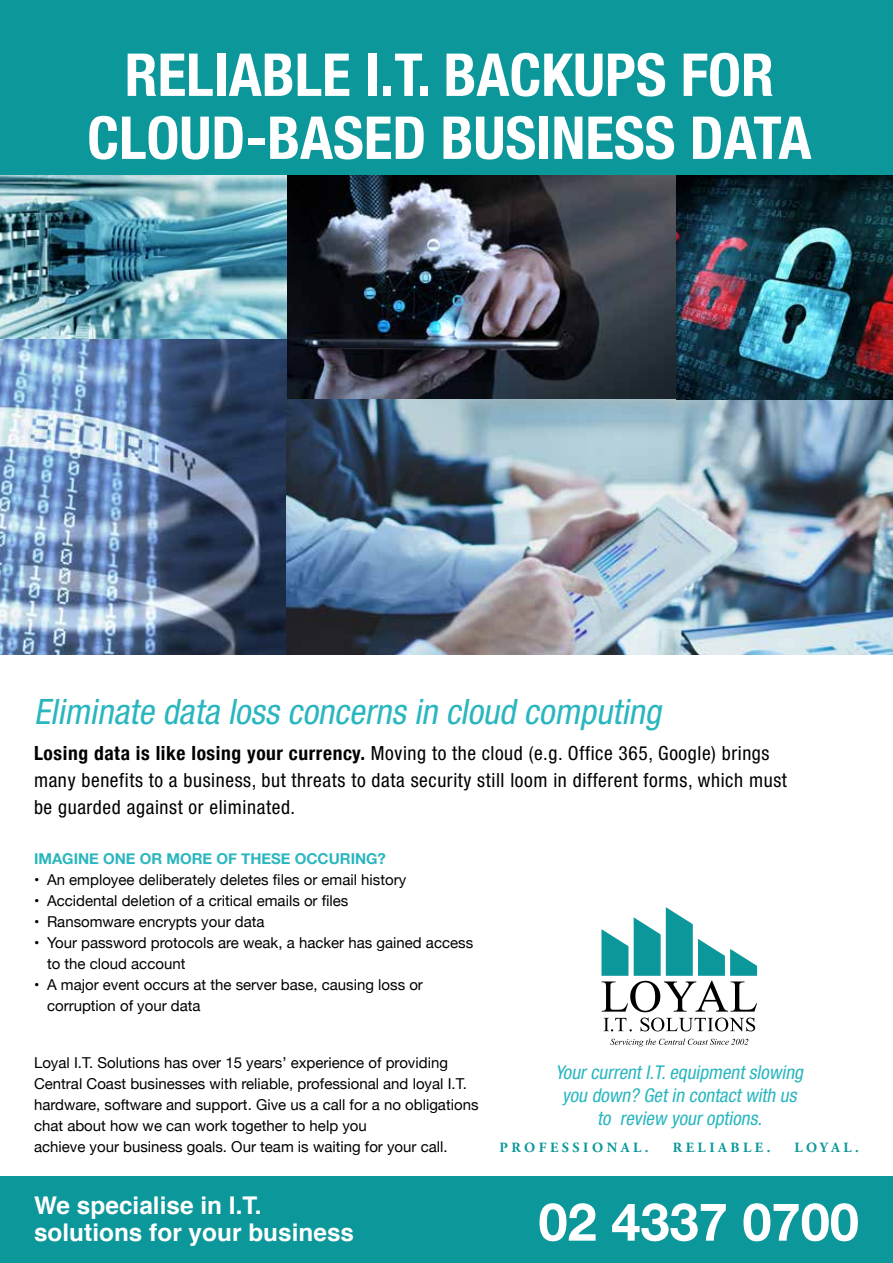
<style>
.page{position:relative;width:893px;height:1263px;background:#fff}
.page>*{position:absolute;margin:0;border:0;box-sizing:border-box;transform-origin:0 0}
.t1{font:700 condensed 59.25px/63px "Helvetica Neue";color:#fff;text-align:center}
.t2{font:700 52.35px "Helvetica Neue";color:#fff}
.t3{font:italic condensed 35.1px "Helvetica Neue 57";color:#2ab6bf}
.t4{font:700 24.45px/27px "Helvetica";color:#fff}
.t5{font:italic condensed 19.5px/27px "Helvetica Neue 57";letter-spacing:.03em;color:#000}
.t6{font:italic condensed 19.05px/23px "Helvetica Neue 57";color:#2ab6bf;text-align:center}
.t7{font:15px/21px "Helvetica Neue";color:#000}
.t8{font:700 15px "Helvetica Neue";color:#2ab6bf}
.t9{font:700 14.1px "Adobe Garamond Pro";letter-spacing:.25em;color:#0c979a}
.s1{font-family:"Helvetica Neue";font-weight:700;font-style:normal}
</style>
<div class="page">
<div style="left:0;top:1176px;width:893px;height:87px;background:#0c979a"></div>
<div style="left:0;top:0;width:893px;height:176px;background:#0c979a"></div>
<svg style="left:601px;top:907px;width:156px;height:124px"></svg>
<svg style="left:610px;top:1038px;width:138px;height:8px"></svg>
<img style="left:286px;top:176px;width:390px;height:223px">
<img style="left:0;top:338px;width:286px;height:316px">
<img style="left:0;top:176px;width:286px;height:162px">
<img style="left:286px;top:399px;width:607px;height:255px">
<img style="left:676px;top:176px;width:217px;height:223px">
<h1 class="t1" style="left:87px;top:39px;width:726px">RELIABLE I.T. BACKUPS FOR<br>CLOUD-BASED BUSINESS DATA</h1>
<h3 class="t3" style="left:34px;top:691px;width:636px">Eliminate data loss concerns in cloud computing</h3>
<h3 class="t5" style="left:34px;top:739px;width:754px"><span class="s1">Losing data is like losing your currency.</span> Moving to the cloud (e.g. Office 365, Google) brings many benefits to a business, but threats to data security still loom in different forms, which must be guarded against or eliminated.</h3>
<p class="t8" style="left:34px;top:846px;width:353px">IMAGINE ONE OR MORE OF THESE OCCURING?</p>
<p class="t7" style="left:34px;top:870px;width:374px">• An employee deliberately deletes files or email history</p>
<p class="t7" style="left:34px;top:891px;width:316px">• Accidental deletion of a critical emails or files</p>
<p class="t7" style="left:34px;top:912px;width:232px">• Ransomware encrypts your data</p>
<p class="t7" style="left:47px;top:933px;width:428px;text-indent:-13px">• Your password protocols are weak, a hacker has gained access to the cloud account</p>
<p class="t7" style="left:47px;top:975px;width:377px;text-indent:-13px">• A major event occurs at the server base, causing loss or corruption of your data</p>
<p class="t7" style="left:34px;top:1053px;width:446px">Loyal I.T. Solutions has over 15 years’ experience of providing Central Coast businesses with reliable, professional and loyal I.T. hardware, software and support. Give us a call for a no obligations chat about how we can work together to help you<br>achieve your business goals. Our team is waiting for your call.</p>
<p class="t6" style="left:555px;top:1060px;width:253px">YourcurrentI.T.equipmentslowing you down? Getin contactwith us to review youroptions.</p>
<p class="t9" style="left:500px;top:1139px;width:150px">PROFESSIONAL.</p>
<p class="t9" style="left:673px;top:1139px;width:99px">RELIABLE.</p>
<p class="t9" style="left:795px;top:1139px;width:66px">LOYAL.</p>
<h3 class="t4" style="left:34px;top:1192px;width:322px">We specialise in I.T. solutions for your business</h3>
<h2 class="t2" style="left:538px;top:1181px;width:322px">02 4337 0700</h2>
</div>
